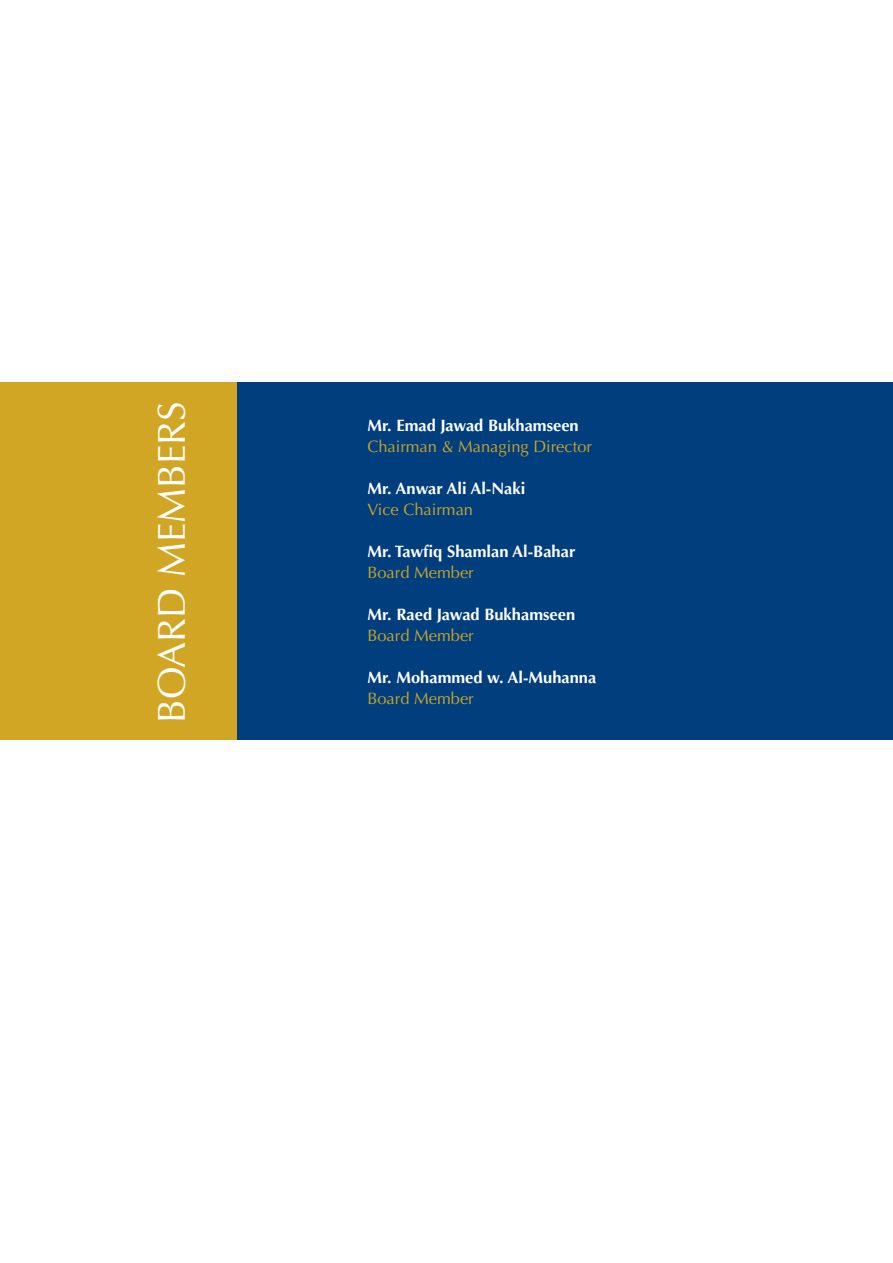
<style>
.page{position:relative;width:893px;height:1263px;background:#fff}
.page>*{position:absolute;margin:0;border:0;box-sizing:border-box;transform-origin:0 0}
.t1{font:39px "Optima";color:#fff}
.t2{font:700 16.5px "Optima";color:#fff}
.t3{font:16.5px "Optima";color:#d0a624}
</style>
<div class="page">
<div style="left:0;top:383px;width:893px;height:357px;background:#003e7e"></div>
<div style="left:0;top:383px;width:237px;height:357px;background:#d0a624"></div>
<h1 class="t1" style="left:149px;top:723px;width:323px;rotate:-90deg">BOARD MEMBERS</h1>
<p class="t2" style="left:367px;top:416px;width:213px">Mr. Emad Jawad Bukhamseen</p>
<p class="t3" style="left:367px;top:437px;width:226px">Chairman &amp; Managing Director</p>
<p class="t2" style="left:367px;top:479px;width:159px">Mr. Anwar Ali Al-Naki</p>
<p class="t3" style="left:367px;top:500px;width:107px">Vice Chairman</p>
<p class="t2" style="left:367px;top:542px;width:210px">Mr. Tawfiq Shamlan Al-Bahar</p>
<p class="t3" style="left:367px;top:563px;width:108px">Board Member</p>
<p class="t2" style="left:367px;top:605px;width:209px">Mr. Raed Jawad Bukhamseen</p>
<p class="t3" style="left:367px;top:626px;width:108px">Board Member</p>
<p class="t2" style="left:367px;top:668px;width:230px">Mr. Mohammed w. Al-Muhanna</p>
<p class="t3" style="left:367px;top:689px;width:108px">Board Member</p>
</div>
